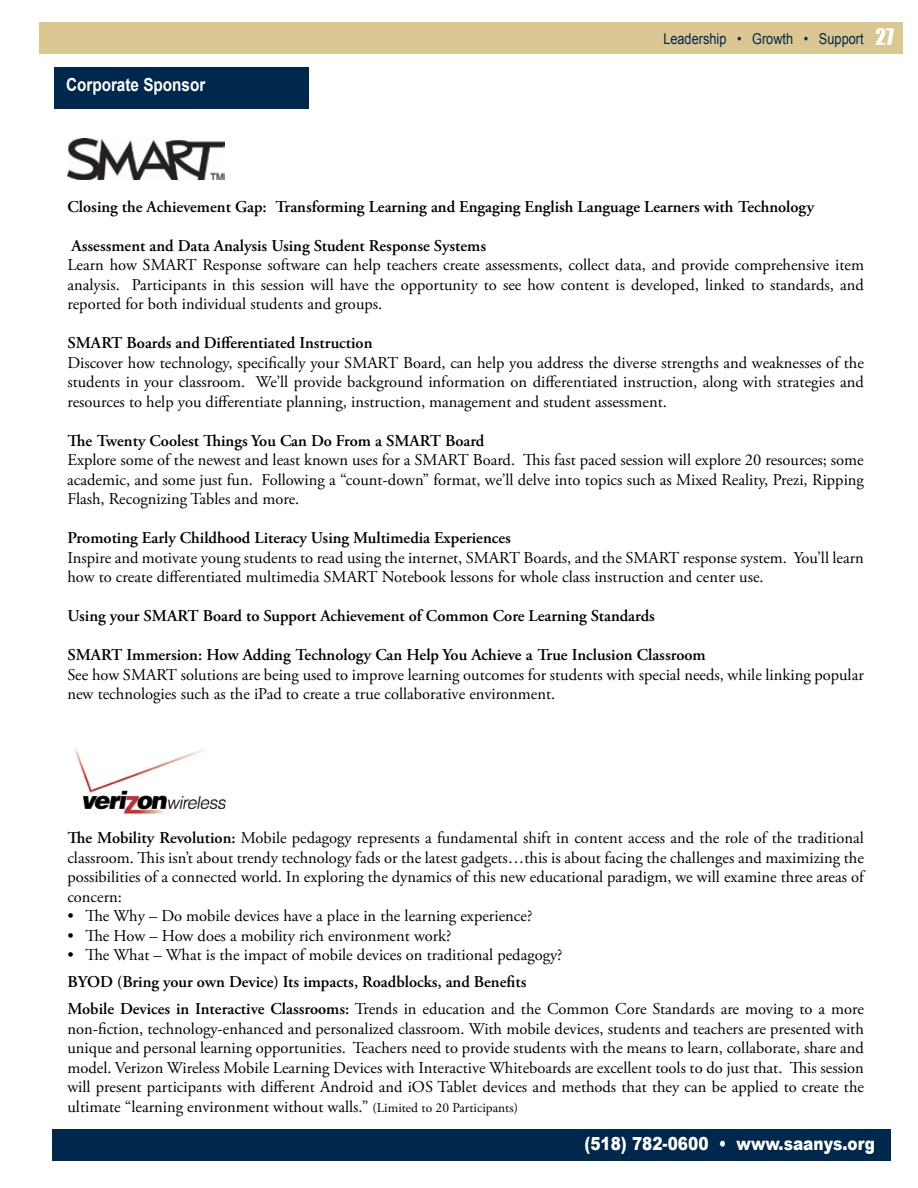
<style>
.page{position:relative;width:918px;height:1188px;background:#fff}
.page>*{position:absolute;margin:0;border:0;box-sizing:border-box;transform-origin:0 0}
.t1{font:21px "Impact";color:#fff}
.t2{font:900 18px "Arial";color:#fff;scale:.85 1}
.t3{font:700 18px "Arial";color:#fff;scale:.85 1}
.t4{font:16.5px/19.5px "Adobe Garamond Pro";color:#000;text-align:justify}
.t5{font:600 16.5px/27px "Adobe Garamond Pro";color:#000}
.t6{font:15px "Arial";color:#00274c;scale:.85 1}
.s1{font-family:"Impact";font-size:21px;color:#fff}
.s2{font-weight:600}
.s3{font-weight:400}
.s4{font-size:13.5px}
</style>
<div class="page">
<div style="left:52px;top:1130px;width:839px;height:31px;background:#00274c"></div>
<div style="left:54px;top:68px;width:255px;height:42px;background:#00274c"></div>
<div style="left:39px;top:22px;width:864px;height:32px;background:#dac792"></div>
<img style="left:68px;top:138px;width:156px;height:41px">
<img style="left:74px;top:747px;width:152px;height:68px">
<p class="t3" style="left:66px;top:73px;width:166px">Corporate Sponsor</p>
<p class="t6" style="left:663px;top:29px;width:273px">Leadership • Growth • Support <span class="s1">27</span></p>
<p class="t1" style="left:886px;top:21px;width:10px">1</p>
<p class="t5" style="left:67px;top:193px;width:748px">Closing the Achievement Gap: Transforming Learning and Engaging English Language Learners with Technology</p>
<p class="t5" style="left:72px;top:232px;width:416px">Assessment and Data Analysis Using Student Response Systems</p>
<p class="t4" style="left:67px;top:256px;width:798px">Learn how SMART Response software can help teachers create assessments, collect data, and provide comprehensive item analysis. Participants in this session will have the opportunity to see how content is developed, linked to standards, and reported for both individual students and groups.</p>
<p class="t5" style="left:67px;top:330px;width:307px">SMART Boards and Differentiated Instruction</p>
<p class="t4" style="left:67px;top:353px;width:798px">Discover how technology, specifically your SMART Board, can help you address the diverse strengths and weaknesses of the students in your classroom. We’ll provide background information on differentiated instruction, along with strategies and resources to help you differentiate planning, instruction, management and student assessment.</p>
<p class="t5" style="left:67px;top:427px;width:418px">The Twenty Coolest Things You Can Do From a SMART Board</p>
<p class="t4" style="left:67px;top:451px;width:798px">Explore some of the newest and least known uses for a SMART Board. This fast paced session will explore 20 resources; some academic, and some just fun. Following a “count-down” format, we’ll delve into topics such as Mixed Reality, Prezi, Ripping Flash, Recognizing Tables and more.</p>
<p class="t5" style="left:67px;top:525px;width:445px">Promoting Early Childhood Literacy Using Multimedia Experiences</p>
<p class="t4" style="left:67px;top:548px;width:798px">Inspire and motivate young students to read using the internet, SMART Boards, and the SMART response system. You’ll learn how to create differentiated multimedia SMART Notebook lessons for whole class instruction and center use.</p>
<p class="t5" style="left:67px;top:603px;width:589px">Using your SMART Board to Support Achievement of Common Core Learning Standards</p>
<p class="t5" style="left:67px;top:642px;width:640px">SMART Immersion: How Adding Technology Can Help You Achieve a True Inclusion Classroom</p>
<p class="t4" style="left:67px;top:665px;width:798px">See how SMART solutions are being used to improve learning outcomes for students with special needs, while linking popular new technologies such as the iPad to create a true collaborative environment.</p>
<p class="t4" style="left:67px;top:829px;width:798px"><span class="s2">The Mobility Revolution:</span> Mobile pedagogy represents a fundamental shift in content access and the role of the traditional classroom. This isn’t about trendy technology fads or the latest gadgets…this is about facing the challenges and maximizing the possibilities of a connected world. In exploring the dynamics of this new educational paradigm, we will examine three areas of concern:</p>
<p class="t4" style="left:67px;top:907px;width:466px">• The Why – Do mobile devices have a place in the learning experience?</p>
<p class="t4" style="left:67px;top:927px;width:386px">• The How – How does a mobility rich environment work?</p>
<p class="t4" style="left:67px;top:946px;width:497px">• The What – What is the impact of mobile devices on traditional pedagogy?</p>
<p class="t5" style="left:67px;top:969px;width:798px">BYOD (Bring your own Device) Its impacts, Roadblocks, and Benefits<br>Mobile Devices in Interactive Classrooms: <span class="s3">Trends in education and the Common Core Standards are moving to a more</span></p>
<p class="t4" style="left:67px;top:1019px;width:798px">non-fiction, technology-enhanced and personalized classroom. With mobile devices, students and teachers are presented with unique and personal learning opportunities. Teachers need to provide students with the means to learn, collaborate, share and model. Verizon Wireless Mobile Learning Devices with Interactive Whiteboards are excellent tools to do just that. This session will present participants with different Android and iOS Tablet devices and methods that they can be applied to create the ultimate “learning environment without walls.” <span class="s4">(Limited to 20 Participants)</span></p>
<p class="t2" style="left:584px;top:1130px;width:343px">(518) 782-0600 • www.saanys.org</p>
</div>
